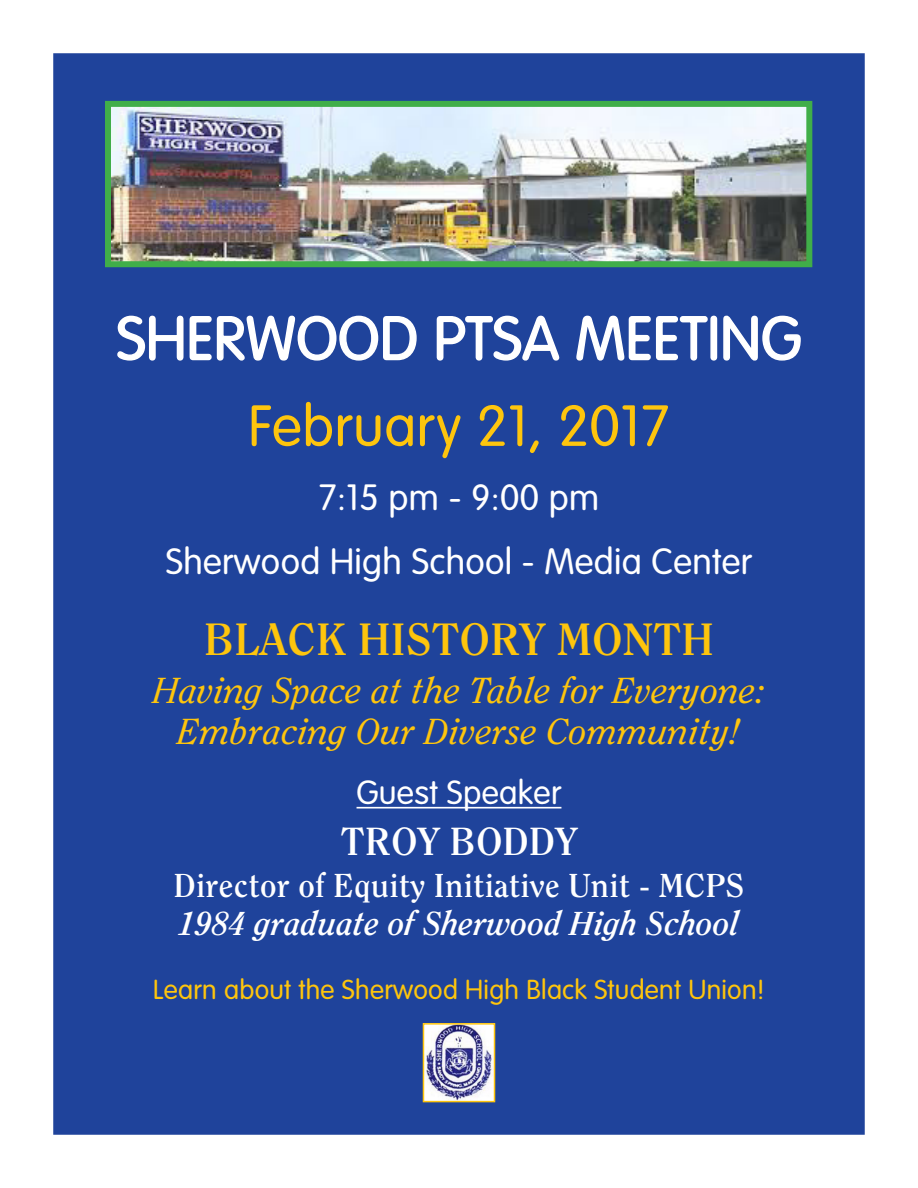
<style>
.page{position:relative;width:918px;height:1188px;background:#fff}
.page>*{position:absolute;margin:0;border:0;box-sizing:border-box;transform-origin:0 0}
.t1{font:300 60px "VAG Rounded Std";letter-spacing:.01em;color:#fff}
.t2{font:300 57px "VAG Rounded Std";letter-spacing:.01em;color:#fec50d}
.t3{font:700 45px "Clearface Std";letter-spacing:.01em;color:#fec50d}
.t4{font:700 39px "Clearface Std";letter-spacing:.01em;color:#fff}
.t5{font:italic 36px "Clearface Std";letter-spacing:.01em;color:#fec50d}
.t6{font:300 36px "VAG Rounded Std";letter-spacing:.01em;color:#fff}
.t7{font:700 33px "Clearface Std";letter-spacing:.01em;color:#fff}
.t8{font:italic 700 33px "Clearface Std";letter-spacing:.01em;color:#fff}
.t9{font:300 33px "VAG Rounded Std";letter-spacing:.01em;color:#fff}
.t10{font:300 27px "VAG Rounded Std";letter-spacing:.01em;color:#fec50d}
</style>
<div class="page">
<div style="left:53px;top:53px;width:812px;height:1082px;background:#1f439b;border:2px solid #1f439b"></div>
<img style="left:112px;top:108px;width:693px;height:152px">
<div style="left:105px;top:101px;width:707px;height:166px;border:6px solid #40ae49"></div>
<hr style="left:357px;top:807px;width:204px;height:2px;background:#fff">
<svg style="left:117px;top:315px;width:300px;height:46px"></svg>
<svg style="left:436px;top:315px;width:124px;height:46px"></svg>
<svg style="left:576px;top:315px;width:132px;height:46px"></svg>
<div style="left:710px;top:316px;width:7px;height:45px;border:2px solid #fff;border-radius:3px"></div>
<svg style="left:723px;top:315px;width:78px;height:46px"></svg>
<img style="left:426px;top:1026px;width:66px;height:73px">
<div style="left:423px;top:1023px;width:72px;height:79px;border:2px solid #fec50d"></div>
<p class="t1" style="left:117px;top:304px;width:686px">SHERWOOD PTSA MEETING</p>
<p class="t2" style="left:248px;top:393px;width:423px">February 21, 2017</p>
<p class="t6" style="left:319px;top:477px;width:282px">7:15 pm - 9:00 pm</p>
<p class="t6" style="left:166px;top:541px;width:588px">Sherwood High School - Media Center</p>
<p class="t3" style="left:204px;top:613px;width:511px">BLACK HISTORY MONTH</p>
<p class="t5" style="left:153px;top:670px;width:613px">Having Space at the Table for Everyone:</p>
<p class="t5" style="left:178px;top:710px;width:564px">Embracing Our Diverse Community!</p>
<p class="t9" style="left:357px;top:774px;width:206px">Guest Speaker</p>
<p class="t4" style="left:341px;top:818px;width:238px">TROY BODDY</p>
<p class="t7" style="left:174px;top:866px;width:572px">Director of Equity Initiative Unit - MCPS</p>
<p class="t8" style="left:179px;top:904px;width:562px">1984 graduate of Sherwood High School</p>
<p class="t10" style="left:153px;top:974px;width:613px">Learn about the Sherwood High Black Student Union!</p>
</div>
